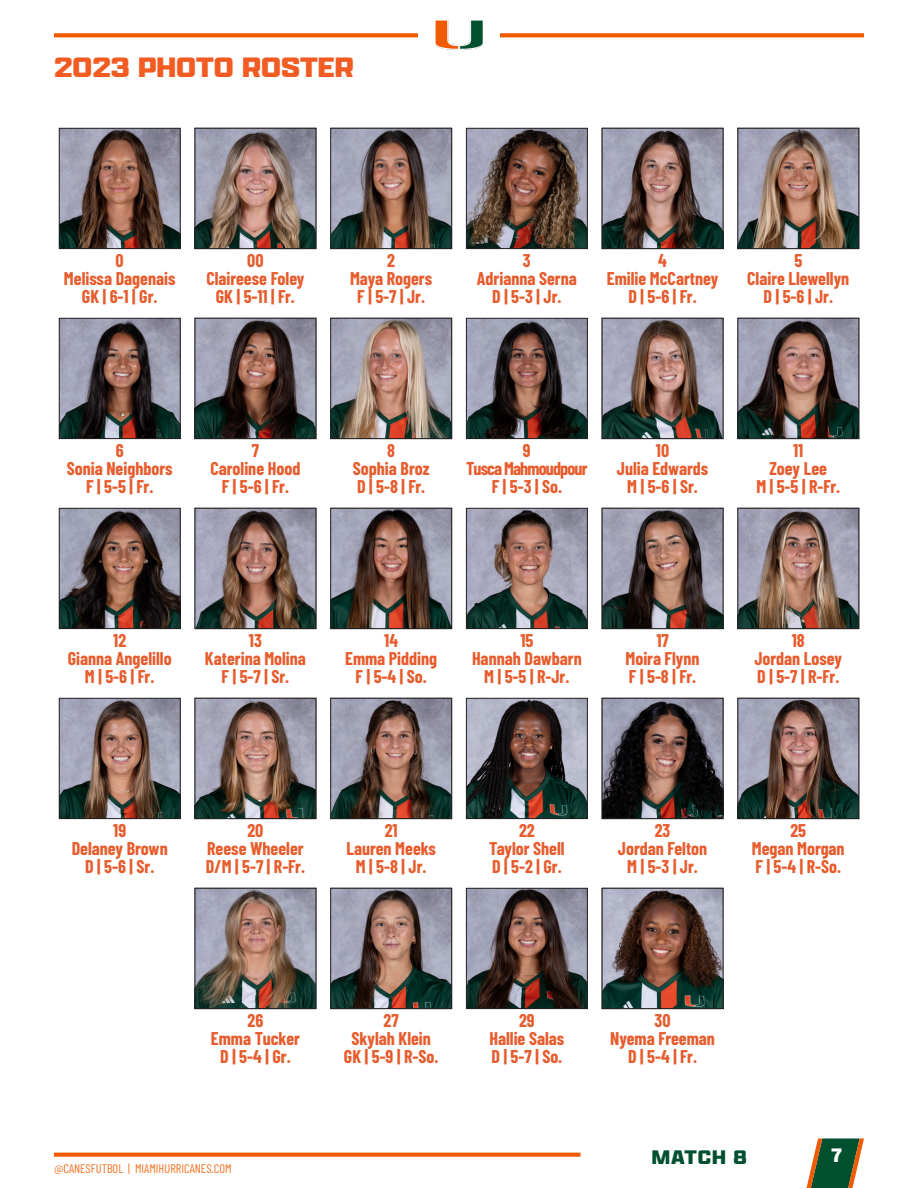
<style>
.page{position:relative;width:918px;height:1188px;background:#fff}
.page>*{position:absolute;margin:0;border:0;box-sizing:border-box;transform-origin:0 0}
.t1{font:900 30px "Apotek";color:#f25b21;scale:1.15 1}
.t2{font:900 21px "Apotek";letter-spacing:.04em;color:#005030;scale:1.15 1}
.t3{font:900 20.85px "Apotek";color:#fff}
.t4{font:700 18px "Barlow Condensed";color:#e75c2d}
.t5{font:700 18px "Barlow Condensed";letter-spacing:-.045em;color:#e75c2d}
.t6{font:12.45px "Barlow Condensed";color:#f37123}
</style>
<div class="page">
<svg style="left:54px;top:1153px;width:527px;height:4px;background:#f0630e"></svg>
<svg style="left:806px;top:1138px;width:58px;height:50px"></svg>
<svg style="left:54px;top:33px;width:364px;height:4px"></svg>
<svg style="left:500px;top:33px;width:364px;height:4px"></svg>
<img style="left:435px;top:20px;width:48px;height:30px">
<img style="left:61px;top:130px;width:117px;height:117px">
<div style="left:59px;top:128px;width:121px;height:121px;border:1px solid #231f20"></div>
<img style="left:197px;top:130px;width:117px;height:117px">
<div style="left:195px;top:128px;width:121px;height:121px;border:1px solid #231f20"></div>
<img style="left:332px;top:130px;width:118px;height:117px">
<div style="left:330px;top:128px;width:122px;height:121px;border:1px solid #231f20"></div>
<img style="left:468px;top:130px;width:118px;height:117px">
<div style="left:466px;top:128px;width:122px;height:121px;border:1px solid #231f20"></div>
<img style="left:604px;top:130px;width:117px;height:117px">
<div style="left:602px;top:128px;width:121px;height:121px;border:1px solid #231f20"></div>
<img style="left:740px;top:130px;width:117px;height:117px">
<div style="left:738px;top:128px;width:121px;height:121px;border:1px solid #231f20"></div>
<img style="left:61px;top:320px;width:117px;height:117px">
<div style="left:59px;top:318px;width:121px;height:121px;border:1px solid #231f20"></div>
<img style="left:197px;top:320px;width:117px;height:117px">
<div style="left:195px;top:318px;width:121px;height:121px;border:1px solid #231f20"></div>
<img style="left:332px;top:320px;width:118px;height:117px">
<div style="left:330px;top:318px;width:122px;height:121px;border:1px solid #231f20"></div>
<img style="left:468px;top:320px;width:118px;height:117px">
<div style="left:466px;top:318px;width:122px;height:121px;border:1px solid #231f20"></div>
<img style="left:604px;top:320px;width:117px;height:117px">
<div style="left:602px;top:318px;width:121px;height:121px;border:1px solid #231f20"></div>
<img style="left:740px;top:320px;width:117px;height:117px">
<div style="left:738px;top:318px;width:121px;height:121px;border:1px solid #231f20"></div>
<img style="left:61px;top:510px;width:117px;height:117px">
<div style="left:59px;top:508px;width:121px;height:121px;border:1px solid #231f20"></div>
<img style="left:197px;top:510px;width:117px;height:117px">
<div style="left:195px;top:508px;width:121px;height:121px;border:1px solid #231f20"></div>
<img style="left:332px;top:510px;width:118px;height:117px">
<div style="left:330px;top:508px;width:122px;height:121px;border:1px solid #231f20"></div>
<img style="left:468px;top:510px;width:118px;height:117px">
<div style="left:466px;top:508px;width:122px;height:121px;border:1px solid #231f20"></div>
<img style="left:604px;top:510px;width:117px;height:117px">
<div style="left:602px;top:508px;width:121px;height:121px;border:1px solid #231f20"></div>
<img style="left:740px;top:510px;width:117px;height:117px">
<div style="left:738px;top:508px;width:121px;height:121px;border:1px solid #231f20"></div>
<img style="left:61px;top:700px;width:117px;height:117px">
<div style="left:59px;top:698px;width:121px;height:121px;border:1px solid #231f20"></div>
<img style="left:197px;top:700px;width:117px;height:117px">
<div style="left:195px;top:698px;width:121px;height:121px;border:1px solid #231f20"></div>
<img style="left:332px;top:700px;width:118px;height:117px">
<div style="left:330px;top:698px;width:122px;height:121px;border:1px solid #231f20"></div>
<img style="left:468px;top:700px;width:118px;height:117px">
<div style="left:466px;top:698px;width:122px;height:121px;border:1px solid #231f20"></div>
<img style="left:604px;top:700px;width:117px;height:117px">
<div style="left:602px;top:698px;width:121px;height:121px;border:1px solid #231f20"></div>
<img style="left:740px;top:700px;width:117px;height:117px">
<div style="left:738px;top:698px;width:121px;height:121px;border:1px solid #231f20"></div>
<img style="left:197px;top:890px;width:117px;height:117px">
<div style="left:195px;top:888px;width:121px;height:121px;border:1px solid #231f20"></div>
<img style="left:332px;top:890px;width:118px;height:117px">
<div style="left:330px;top:888px;width:122px;height:121px;border:1px solid #231f20"></div>
<img style="left:468px;top:890px;width:118px;height:117px">
<div style="left:466px;top:888px;width:122px;height:121px;border:1px solid #231f20"></div>
<img style="left:604px;top:890px;width:117px;height:117px">
<div style="left:602px;top:888px;width:121px;height:121px;border:1px solid #231f20"></div>
<p class="t1" style="left:54px;top:48px;width:262px">2023 PHOTO ROSTER</p>
<p class="t4" style="left:116px;top:248px;width:10px">0</p>
<p class="t4" style="left:64px;top:266px;width:113px">Melissa Dagenais</p>
<p class="t4" style="left:82px;top:284px;width:77px">GK | 6-1 | Gr.</p>
<p class="t4" style="left:247px;top:248px;width:18px">00</p>
<p class="t4" style="left:206px;top:266px;width:100px">Claireese Foley</p>
<p class="t4" style="left:216px;top:284px;width:81px">GK | 5-11 | Fr.</p>
<p class="t4" style="left:387px;top:248px;width:9px">2</p>
<p class="t4" style="left:350px;top:266px;width:84px">Maya Rogers</p>
<p class="t4" style="left:357px;top:284px;width:69px">F | 5-7 | Jr.</p>
<p class="t4" style="left:523px;top:248px;width:9px">3</p>
<p class="t4" style="left:477px;top:266px;width:101px">Adrianna Serna</p>
<p class="t4" style="left:492px;top:284px;width:71px">D | 5-3 | Jr.</p>
<p class="t4" style="left:658px;top:248px;width:10px">4</p>
<p class="t4" style="left:607px;top:266px;width:113px">Emilie McCartney</p>
<p class="t4" style="left:628px;top:284px;width:70px">D | 5-6 | Fr.</p>
<p class="t4" style="left:794px;top:248px;width:9px">5</p>
<p class="t4" style="left:747px;top:266px;width:104px">Claire Llewellyn</p>
<p class="t4" style="left:764px;top:284px;width:71px">D | 5-6 | Jr.</p>
<p class="t4" style="left:116px;top:438px;width:9px">6</p>
<p class="t4" style="left:67px;top:456px;width:107px">Sonia Neighbors</p>
<p class="t4" style="left:86px;top:474px;width:69px">F | 5-5 | Fr.</p>
<p class="t4" style="left:252px;top:438px;width:9px">7</p>
<p class="t4" style="left:211px;top:456px;width:91px">Caroline Hood</p>
<p class="t4" style="left:222px;top:474px;width:69px">F | 5-6 | Fr.</p>
<p class="t4" style="left:387px;top:438px;width:9px">8</p>
<p class="t4" style="left:353px;top:456px;width:78px">Sophia Broz</p>
<p class="t4" style="left:357px;top:474px;width:70px">D | 5-8 | Fr.</p>
<p class="t4" style="left:523px;top:438px;width:9px">9</p>
<p class="t5" style="left:466px;top:456px;width:123px">Tusca Mahmoudpour</p>
<p class="t4" style="left:492px;top:474px;width:72px">F | 5-3 | So.</p>
<p class="t4" style="left:656px;top:438px;width:15px">10</p>
<p class="t4" style="left:617px;top:456px;width:93px">Julia Edwards</p>
<p class="t4" style="left:627px;top:474px;width:72px">M | 5-6 | Sr.</p>
<p class="t4" style="left:793px;top:438px;width:12px">11</p>
<p class="t4" style="left:770px;top:456px;width:59px">Zoey Lee</p>
<p class="t4" style="left:756px;top:474px;width:85px">M | 5-5 | R-Fr.</p>
<p class="t4" style="left:113px;top:628px;width:15px">12</p>
<p class="t4" style="left:68px;top:646px;width:105px">Gianna Angelillo</p>
<p class="t4" style="left:85px;top:664px;width:71px">M | 5-6 | Fr.</p>
<p class="t4" style="left:249px;top:628px;width:14px">13</p>
<p class="t4" style="left:205px;top:646px;width:102px">Katerina Molina</p>
<p class="t4" style="left:222px;top:664px;width:69px">F | 5-7 | Sr.</p>
<p class="t4" style="left:384px;top:628px;width:15px">14</p>
<p class="t4" style="left:345px;top:646px;width:94px">Emma Pidding</p>
<p class="t4" style="left:356px;top:664px;width:73px">F | 5-4 | So.</p>
<p class="t4" style="left:520px;top:628px;width:15px">15</p>
<p class="t4" style="left:472px;top:646px;width:111px">Hannah Dawbarn</p>
<p class="t4" style="left:484px;top:664px;width:87px">M | 5-5 | R-Jr.</p>
<p class="t4" style="left:656px;top:628px;width:14px">17</p>
<p class="t4" style="left:626px;top:646px;width:76px">Moira Flynn</p>
<p class="t4" style="left:629px;top:664px;width:69px">F | 5-8 | Fr.</p>
<p class="t4" style="left:792px;top:628px;width:15px">18</p>
<p class="t4" style="left:754px;top:646px;width:89px">Jordan Losey</p>
<p class="t4" style="left:757px;top:664px;width:84px">D | 5-7 | R-Fr.</p>
<p class="t4" style="left:113px;top:818px;width:14px">19</p>
<p class="t4" style="left:72px;top:836px;width:97px">Delaney Brown</p>
<p class="t4" style="left:85px;top:854px;width:71px">D | 5-6 | Sr.</p>
<p class="t4" style="left:247px;top:818px;width:18px">20</p>
<p class="t4" style="left:207px;top:836px;width:98px">Reese Wheeler</p>
<p class="t4" style="left:206px;top:854px;width:101px">D/M | 5-7 | R-Fr.</p>
<p class="t4" style="left:385px;top:818px;width:14px">21</p>
<p class="t4" style="left:346px;top:836px;width:91px">Lauren Meeks</p>
<p class="t4" style="left:356px;top:854px;width:72px">M | 5-8 | Jr.</p>
<p class="t4" style="left:519px;top:818px;width:17px">22</p>
<p class="t4" style="left:489px;top:836px;width:77px">Taylor Shell</p>
<p class="t4" style="left:492px;top:854px;width:71px">D | 5-2 | Gr.</p>
<p class="t4" style="left:655px;top:818px;width:17px">23</p>
<p class="t4" style="left:618px;top:836px;width:91px">Jordan Felton</p>
<p class="t4" style="left:627px;top:854px;width:72px">M | 5-3 | Jr.</p>
<p class="t4" style="left:790px;top:818px;width:17px">25</p>
<p class="t4" style="left:752px;top:836px;width:94px">Megan Morgan</p>
<p class="t4" style="left:756px;top:854px;width:87px">F | 5-4 | R-So.</p>
<p class="t4" style="left:248px;top:1008px;width:17px">26</p>
<p class="t4" style="left:211px;top:1026px;width:91px">Emma Tucker</p>
<p class="t4" style="left:220px;top:1044px;width:72px">D | 5-4 | Gr.</p>
<p class="t6" style="left:54px;top:1160px;width:179px">@CANESFUTBOL | MIAMIHURRICANES.COM</p>
<p class="t4" style="left:384px;top:1008px;width:17px">27</p>
<p class="t4" style="left:351px;top:1026px;width:81px">Skylah Klein</p>
<p class="t4" style="left:344px;top:1044px;width:96px">GK | 5-9 | R-So.</p>
<p class="t4" style="left:519px;top:1008px;width:17px">29</p>
<p class="t4" style="left:489px;top:1026px;width:76px">Hallie Salas</p>
<p class="t4" style="left:492px;top:1044px;width:72px">D | 5-7 | So.</p>
<p class="t4" style="left:655px;top:1008px;width:18px">30</p>
<p class="t4" style="left:610px;top:1026px;width:106px">Nyema Freeman</p>
<p class="t4" style="left:628px;top:1044px;width:71px">D | 5-4 | Fr.</p>
<p class="t2" style="left:652px;top:1144px;width:84px">MATCH 8</p>
<p class="t3" style="left:832px;top:1143px;width:12px">7</p>
</div>
